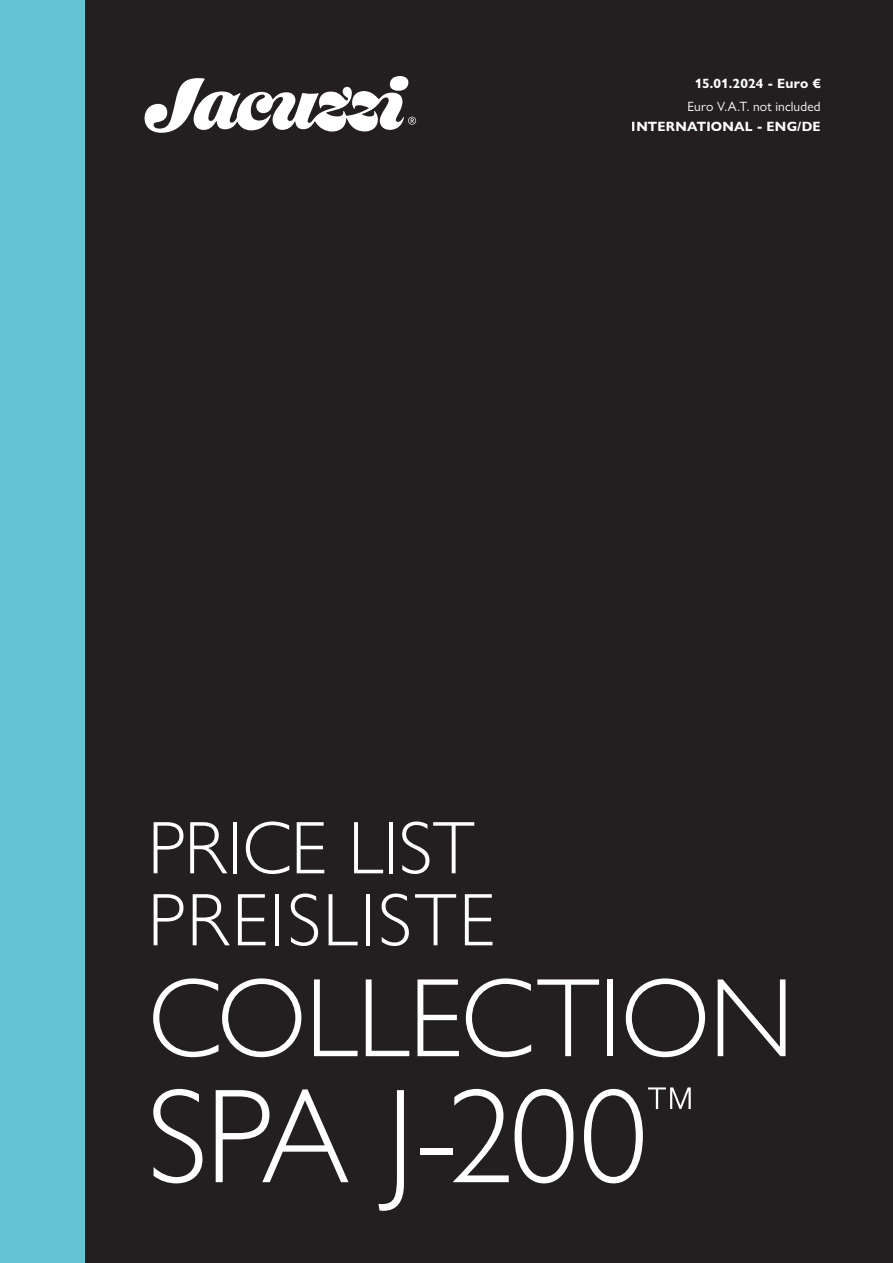
<style>
.page{position:relative;width:893px;height:1263px;background:#fff}
.page>*{position:absolute;margin:0;border:0;box-sizing:border-box;transform-origin:0 0}
.t1{font:300 135px "Gill Sans Nova";letter-spacing:-.02em;color:#fff}
.t2{font:300 112.5px "Gill Sans Nova";letter-spacing:-.015em;color:#fff}
.t3{font:300 75px/72px "Gill Sans Nova";letter-spacing:.015em;color:#fff}
.t4{font:300 56.55px "Gill Sans Nova";color:#fff}
.t5{font:700 13.5px "Gill Sans Nova";letter-spacing:.015em;color:#fff}
.t6{font:13.5px "Gill Sans Nova";letter-spacing:.01em;color:#fff}
</style>
<div class="page">
<div style="left:0;top:0;width:98px;height:1263px;background:#63c3d2"></div>
<div style="left:85px;top:0;width:808px;height:1263px;background:#231f20"></div>
<svg style="left:145px;top:76px;width:271px;height:57px"></svg>
<p class="t5" style="left:695px;top:75px;width:127px">15.01.2024 - Euro €</p>
<p class="t6" style="left:687px;top:98px;width:135px">Euro V.A.T. not included</p>
<p class="t5" style="left:632px;top:118px;width:190px">INTERNATIONAL - ENG/DE</p>
<h3 class="t3" style="left:148px;top:811px;width:349px">PRICE LIST<br>PREISLISTE</h3>
<h2 class="t2" style="left:148px;top:949px;width:648px">COLLECTION</h2>
<h1 class="t1" style="left:148px;top:1054px;width:501px">SPA J-200</h1>
<h3 class="t4" style="left:646px;top:1072px;width:51px">™</h3>
</div>
